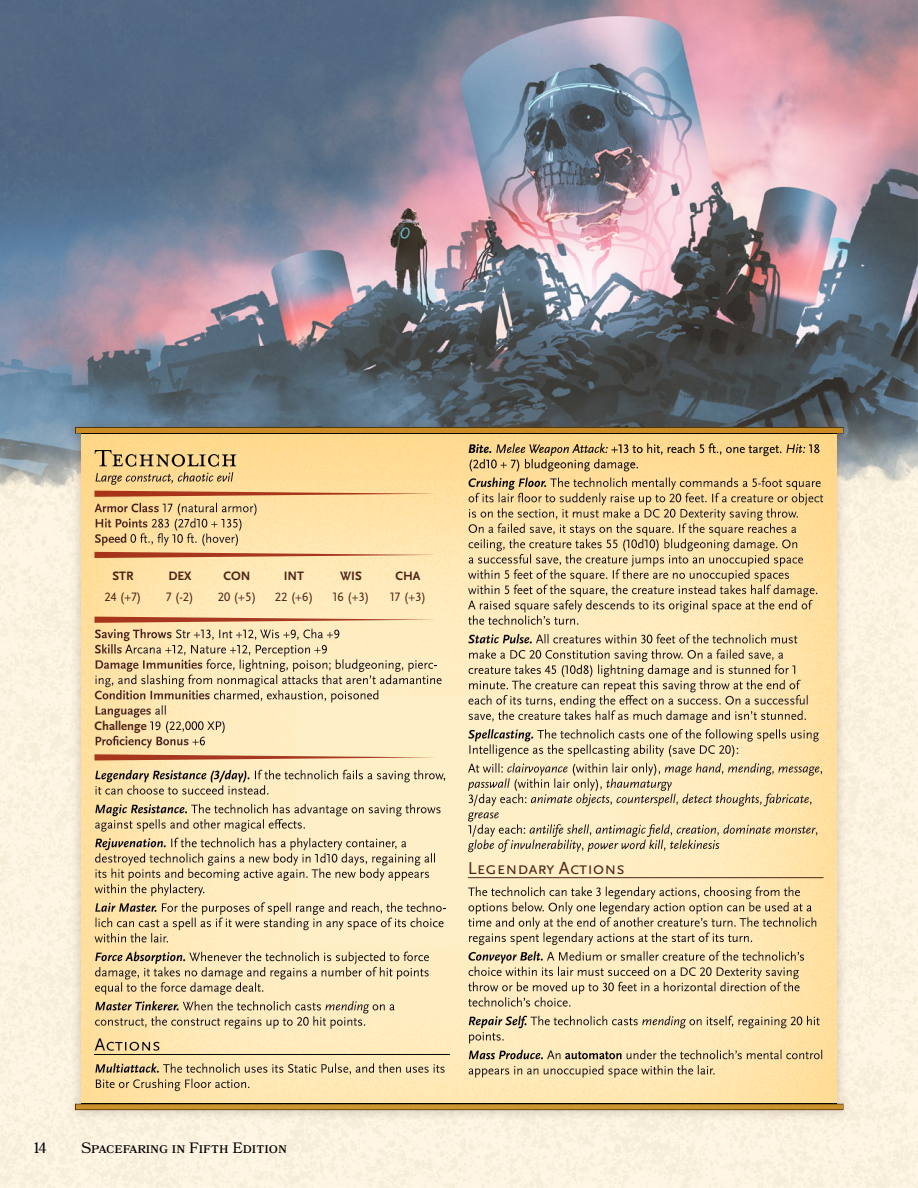
<style>
.page{position:relative;width:918px;height:1188px;background:#fff}
.page>*{position:absolute;margin:0;border:0;box-sizing:border-box;transform-origin:0 0}
.t1{font:18px "Scala Sans Pro";color:#4e261b}
.t2{font:15px "Bookmania";color:#000}
.t3{font:12.75px "Scala Sans Pro";color:#4e261b}
.t4{font:700 12.75px "Scala Sans Pro";color:#4e261b}
</style>
<div class="page">
<img style="left:0;top:510px;width:918px;height:678px">
<img style="left:0;top:0;width:918px;height:510px">
<div style="left:62px;top:414px;width:794px;height:709px;background:#ffc546;opacity:.5"></div>
<p class="t4" style="left:112px;top:569px;width:23px">STR</p>
<p class="t4" style="left:168px;top:569px;width:25px">DEX</p>
<p class="t4" style="left:223px;top:569px;width:29px">CON</p>
<p class="t4" style="left:284px;top:569px;width:22px">INT</p>
<p class="t4" style="left:340px;top:569px;width:23px">WIS</p>
<p class="t4" style="left:395px;top:569px;width:27px">CHA</p>
<p class="t3" style="left:104px;top:590px;width:39px">24 (+7)</p>
<p class="t3" style="left:166px;top:590px;width:29px">7 (-2)</p>
<p class="t3" style="left:218px;top:590px;width:40px">20 (+5)</p>
<p class="t3" style="left:275px;top:590px;width:40px">22 (+6)</p>
<p class="t3" style="left:333px;top:590px;width:38px">16 (+3)</p>
<p class="t3" style="left:390px;top:590px;width:37px">17 (+3)</p>
<p class="t4" style="left:94px;top:718px;width:54px">Challenge</p>
<h1 class="t1" style="left:468px;top:858px;width:158px">Legendary Actions</h1>
<p class="t2" style="left:34px;top:1139px;width:14px">14</p>
<p class="t2" style="left:81px;top:1139px;width:207px">Spacefaring in Fifth Edition</p>
</div>
